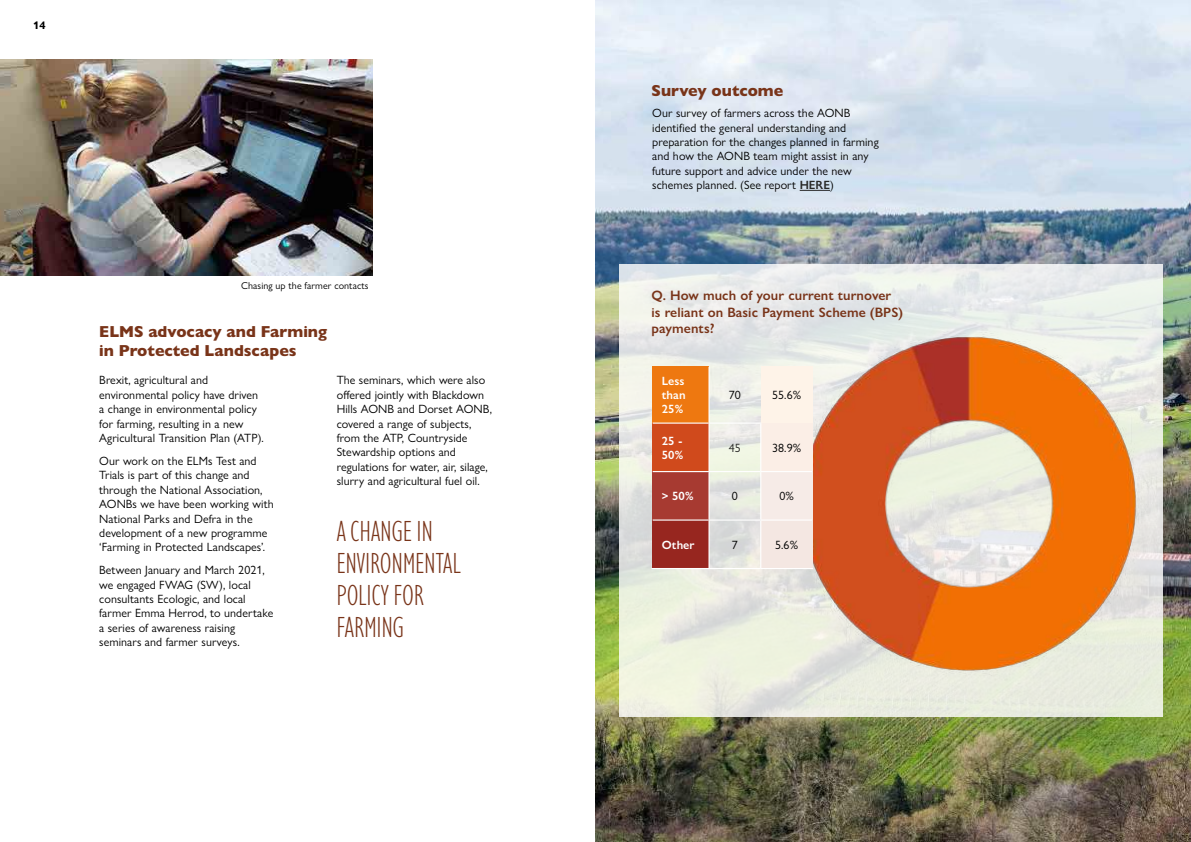
<style>
.page{position:relative;width:1191px;height:842px;background:#fff}
.page>*{position:absolute;margin:0;border:0;box-sizing:border-box;transform-origin:0 0}
.t1{font:300 condensed 30px/32px "Gill Sans Nova";letter-spacing:.01em;color:#793419}
.t2{font:800 16px/19px "Gill Sans Nova";color:#793419}
.t3{font:600 13.7px/16.4px "Gill Sans Nova";letter-spacing:.005em;color:#793419}
.t4{font:12px/14.4px "Gill Sans Nova";letter-spacing:.005em;color:#000}
.t5{font:600 12px/14.4px "Gill Sans Nova";letter-spacing:.005em;color:#fff;text-align:justify}
.t6{font:12px "Gill Sans Nova";color:#272726}
.t7{font:700 11px "Gill Sans Nova";color:#000}
.t8{font:10px "Gill Sans Nova";letter-spacing:.005em;color:#000}
.s1{font-weight:600;color:#272726}
</style>
<div class="page">
<img style="left:595px;top:0;width:596px;height:842px">
<img style="left:0;top:60px;width:373px;height:216px">
<hr style="left:799px;top:190px;width:31px;height:1px;background:#272726">
<svg style="left:620px;top:264px;width:542px;height:453px;background:#e8ebe4"></svg>
<img style="left:791px;top:316px;width:371px;height:376px">
<div style="left:652px;top:366px;width:57px;height:57px;background:#ee7810"></div>
<div style="left:761px;top:366px;width:51px;height:57px;background:#fef3e8"></div>
<div style="left:652px;top:423px;width:57px;height:49px;background:#d04a1c"></div>
<div style="left:761px;top:423px;width:51px;height:49px;background:#fbeee6"></div>
<div style="left:652px;top:472px;width:57px;height:48px;background:#a73a31"></div>
<div style="left:761px;top:472px;width:51px;height:48px;background:#f6ebe7"></div>
<div style="left:652px;top:520px;width:57px;height:48px;background:#97261f"></div>
<div style="left:761px;top:520px;width:51px;height:48px;background:#f4e7e2"></div>
<hr style="left:708px;top:367px;width:1px;height:55px;background:#fff">
<hr style="left:652px;top:422px;width:57px;height:2px;background:#fff">
<hr style="left:709px;top:422px;width:52px;height:2px;background:#fff">
<hr style="left:708px;top:424px;width:1px;height:47px;background:#fff">
<hr style="left:760px;top:424px;width:1px;height:47px;background:#fff">
<hr style="left:652px;top:471px;width:57px;height:1px;background:#fff">
<hr style="left:709px;top:471px;width:52px;height:1px;background:#fff">
<hr style="left:708px;top:472px;width:1px;height:47px;background:#fff">
<hr style="left:761px;top:471px;width:51px;height:1px;background:#fff">
<hr style="left:760px;top:472px;width:1px;height:47px;background:#fff">
<hr style="left:652px;top:519px;width:57px;height:2px;background:#fff">
<hr style="left:709px;top:519px;width:52px;height:2px;background:#fff">
<hr style="left:708px;top:521px;width:1px;height:47px;background:#fff">
<hr style="left:761px;top:519px;width:51px;height:2px;background:#fff">
<hr style="left:760px;top:521px;width:1px;height:47px;background:#fff">
<hr style="left:651px;top:568px;width:58px;height:1px;background:#fff">
<hr style="left:709px;top:568px;width:52px;height:1px;background:#fff">
<hr style="left:761px;top:568px;width:52px;height:1px;background:#fff">
<p class="t7" style="left:33px;top:18px;width:14px">14</p>
<p class="t8" style="left:241px;top:280px;width:129px">Chasing up the farmer contacts</p>
<h2 class="t2" style="left:99px;top:322px;width:229px">ELMS advocacy and Farming in Protected Landscapes</h2>
<p class="t4" style="left:99px;top:373px;width:166px">Brexit, agricultural and environmental policy have driven a change in environmental policy for farming, resulting in a new<br>Agricultural Transition Plan (ATP).</p>
<p class="t4" style="left:99px;top:453px;width:176px">Our work on the ELMs Test and<br>Trials is part of this change and through the National Association,<br>AONBs we have been working with<br>National Parks and Defra in the development of a new programme ‘Farming in Protected Landscapes’.</p>
<p class="t4" style="left:99px;top:563px;width:176px">Between January and March 2021, we engaged FWAG (SW), local consultants Ecologic, and local farmer Emma Herrod, to undertake a series of awareness raising seminars and farmer surveys.</p>
<p class="t4" style="left:337px;top:373px;width:157px">The seminars, which were also offered jointly with Blackdown<br>Hills AONB and Dorset AONB, covered a range of subjects, from the ATP, Countryside<br>Stewardship options and regulations for water, air, silage, slurry and agricultural fuel oil.</p>
<h1 class="t1" style="left:337px;top:514px;width:126px">A CHANGE IN<br>ENVIRONMENTAL<br>POLICY FOR<br>FARMING</h1>
<h2 class="t2" style="left:651px;top:81px;width:133px">Survey outcome</h2>
<p class="t4" style="left:652px;top:106px;width:228px">Our survey of farmers across the AONB identified the general understanding and preparation for the changes planned in farming and how the AONB team might assist in any future support and advice under the new schemes planned. (See report <span class="s1">HERE</span>)</p>
<p class="t3" style="left:651px;top:287px;width:253px">Q. How much of your current turnover is reliant on Basic Payment Scheme (BPS) payments?</p>
<p class="t5" style="left:662px;top:373px;width:25px">Less than 25%</p>
<p class="t4" style="left:729px;top:388px;width:14px">70</p>
<p class="t4" style="left:772px;top:388px;width:31px">55.6%</p>
<p class="t5" style="left:662px;top:433px;width:23px">25 -<br>50%</p>
<p class="t6" style="left:729px;top:440px;width:14px">45</p>
<p class="t4" style="left:772px;top:440px;width:31px">38.9%</p>
<p class="t5" style="left:662px;top:489px;width:33px">&gt; 50%</p>
<p class="t4" style="left:732px;top:489px;width:7px">0</p>
<p class="t4" style="left:779px;top:489px;width:16px">0%</p>
<p class="t5" style="left:662px;top:537px;width:34px">Other</p>
<p class="t4" style="left:732px;top:537px;width:7px">7</p>
<p class="t4" style="left:775px;top:537px;width:24px">5.6%</p>
</div>
